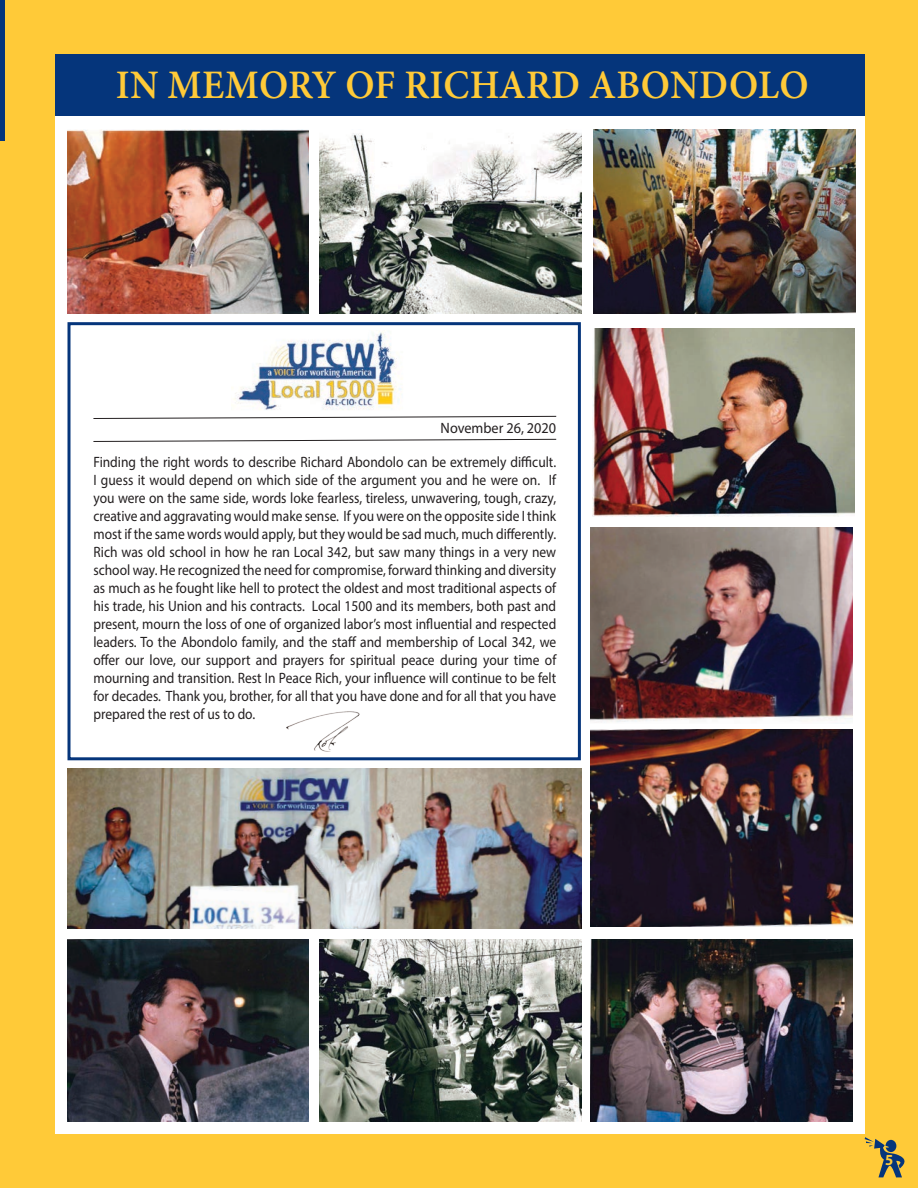
<style>
.page{position:relative;width:918px;height:1188px;background:#ffca38}
.page>*{position:absolute;margin:0;border:0;box-sizing:border-box;transform-origin:0 0}
.t1{font:600 40.5px "Minion Pro";letter-spacing:.01em;color:#ffca38;scale:.95 1}
.t2{font:700 15.45px "Myriad Pro";color:#ffca38;scale:.95 1}
.t3{font:15px/18px "Myriad Pro";color:#231f20;text-align:justify;scale:.9 1}
.t4{font:15px "Myriad Pro";color:#231f20;scale:.95 1}
</style>
<div class="page">
<hr style="left:0;top:0;width:1px;height:1188px;background:#dadceb">
<hr style="left:0;top:0;width:4px;height:140px;background:#05357b">
<div style="left:56px;top:54px;width:810px;height:1080px;background:#fff"></div>
<img style="left:319px;top:131px;width:263px;height:183px">
<img style="left:68px;top:130px;width:241px;height:184px">
<img style="left:594px;top:130px;width:262px;height:184px">
<img style="left:319px;top:939px;width:263px;height:183px">
<img style="left:68px;top:939px;width:241px;height:183px">
<img style="left:591px;top:939px;width:262px;height:183px">
<img style="left:592px;top:328px;width:262px;height:189px">
<img style="left:591px;top:527px;width:262px;height:197px">
<img style="left:591px;top:730px;width:262px;height:196px">
<img style="left:68px;top:769px;width:514px;height:160px">
<div style="left:56px;top:54px;width:810px;height:62px;background:#05357b"></div>
<div style="left:68px;top:322px;width:513px;height:438px;border:3px solid #05357b"></div>
<svg style="left:865px;top:1137px;width:40px;height:40px"></svg>
<svg style="left:93px;top:439px;width:464px;height:3px"></svg>
<svg style="left:93px;top:416px;width:464px;height:3px"></svg>
<img style="left:234px;top:331px;width:168px;height:79px">
<img style="left:279px;top:711px;width:90px;height:49px">
<p class="t1" style="left:116px;top:57px;width:731px">IN MEMORY OF RICHARD ABONDOLO</p>
<p class="t4" style="left:441px;top:419px;width:123px">November 26, 2020</p>
<p class="t3" style="left:93px;top:453px;width:516px">Finding the right words to describe Richard Abondolo can be extremely difficult.<br>I guess it would depend on which side of the argument you and he were on. If you were on the same side, words loke fearless, tireless, unwavering, tough, crazy, creative and aggravating would make sense. If you were on the opposite side I think most if the same words would apply, but they would be sad much, much differently.<br>Rich was old school in how he ran Local 342, but saw many things in a very new school way. He recognized the need for compromise, forward thinking and diversity as much as he fought like hell to protect the oldest and most traditional aspects of his trade, his Union and his contracts. Local 1500 and its members, both past and present, mourn the loss of one of organized labor’s most influential and respected leaders. To the Abondolo family, and the staff and membership of Local 342, we offer our love, our support and prayers for spiritual peace during your time of mourning and transition. Rest In Peace Rich, your influence will continue to be felt for decades. Thank you, brother, for all that you have done and for all that you have prepared the rest of us to do.</p>
<p class="t2" style="left:885px;top:1150px;width:10px">5</p>
</div>
